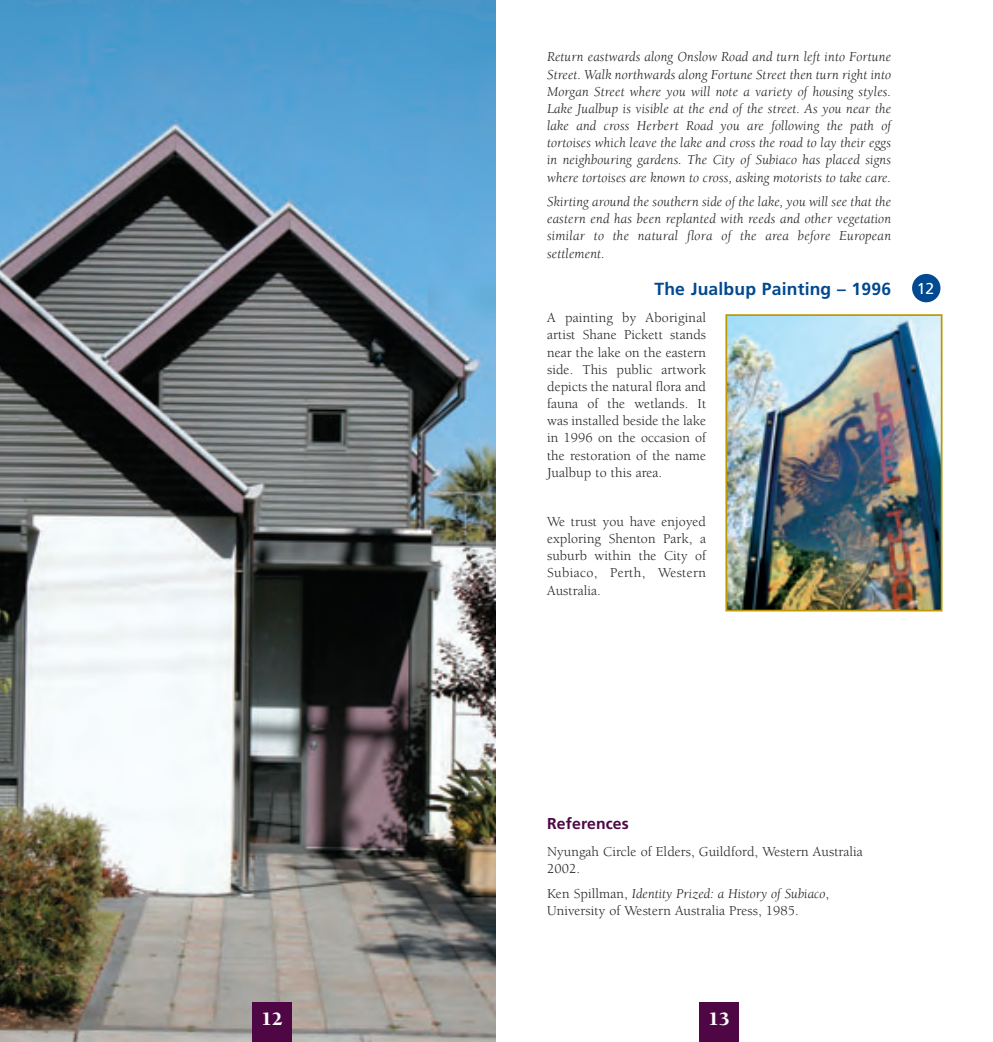
<style>
.page{position:relative;width:993px;height:1042px;background:#fff}
.page>*{position:absolute;margin:0;border:0;box-sizing:border-box;transform-origin:0 0}
.t1{font:900 19.25px "Berkeley";color:#fff}
.t2{font:700 17.5px "Frutiger";letter-spacing:.01em;color:#014990}
.t3{font:700 15.75px "Frutiger";letter-spacing:.01em;color:#4e0644}
.t4{font:15.75px "Frutiger";color:#fff}
.t5{font:italic 14px/17.2px "Berkeley";letter-spacing:.01em;color:#231f20;text-align:justify}
.t6{font:14px/17.2px "Berkeley";letter-spacing:.005em;color:#231f20;text-align:justify}
.s1{font-style:italic}
</style>
<div class="page">
<div style="left:699px;top:1002px;width:39px;height:40px;background:#4e0644"></div>
<img style="left:0;top:0;width:495px;height:1042px">
<div style="left:252px;top:1002px;width:40px;height:40px;background:#4e0644"></div>
<img style="left:728px;top:317px;width:211px;height:291px">
<div style="left:725px;top:314px;width:217px;height:297px;border:2px solid #bd9a05"></div>
<div style="left:911px;top:274px;width:29px;height:28px;background:#014990;border-radius:50%"></div>
<p class="t5" style="left:547px;top:50px;width:345px">Return eastwards along Onslow Road and turn left into Fortune Street. Walk northwards along Fortune Street then turn right into Morgan Street where you will note a variety of housing styles.<br>Lake Jualbup is visible at the end of the street. As you near the lake and cross Herbert Road you are following the path of tortoises which leave the lake and cross the road to lay their eggs in neighbouring gardens. The City of Subiaco has placed signs where tortoises are known to cross, asking motorists to take care.</p>
<p class="t5" style="left:547px;top:194px;width:345px">Skirting around the southern side of the lake, you will see that the eastern end has been replanted with reeds and other vegetation similar to the natural flora of the area before European settlement.</p>
<p class="t2" style="left:654px;top:282px;width:238px">The Jualbup Painting – 1996</p>
<p class="t6" style="left:547px;top:311px;width:160px">A painting by Aboriginal artist Shane Pickett stands near the lake on the eastern side. This public artwork depicts the natural flora and fauna of the wetlands. It was installed beside the lake in 1996 on the occasion of the restoration of the name Jualbup to this area.</p>
<p class="t6" style="left:547px;top:514px;width:160px">We trust you have enjoyed exploring Shenton Park, a suburb within the City of Subiaco, Perth, Western Australia.</p>
<p class="t4" style="left:916px;top:282px;width:19px">12</p>
<p class="t3" style="left:547px;top:817px;width:83px">References</p>
<p class="t6" style="left:547px;top:844px;width:317px">Nyungah Circle of Elders, Guildford, Western Australia<br>2002.</p>
<p class="t6" style="left:547px;top:886px;width:283px">Ken Spillman, <span class="s1">Identity Prized: a History of Subiaco</span>,<br>University of Western Australia Press, 1985.</p>
<h1 class="t1" style="left:261px;top:1011px;width:23px">12</h1>
<h1 class="t1" style="left:708px;top:1011px;width:23px">13</h1>
</div>
